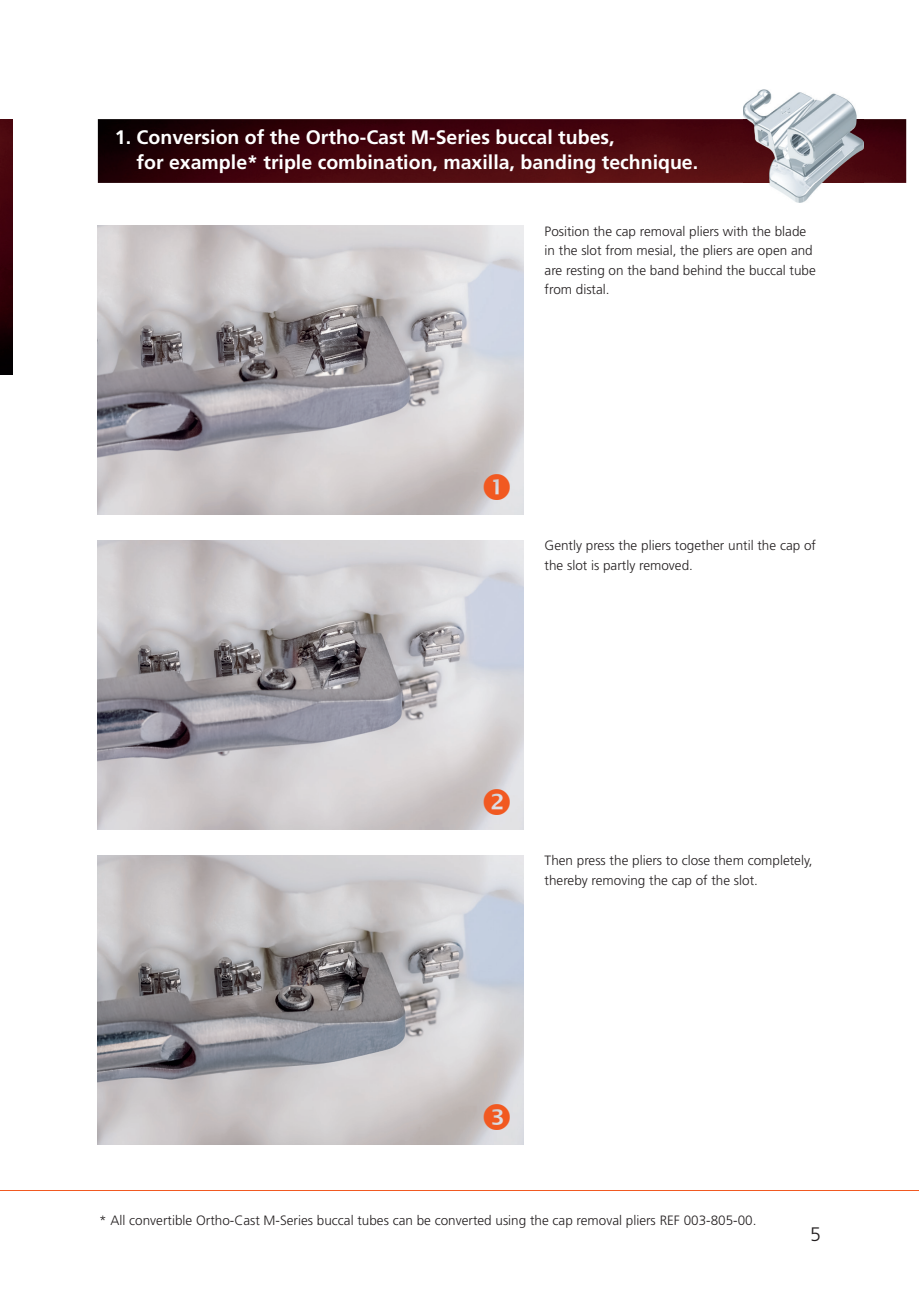
<style>
.page{position:relative;width:919px;height:1289px;background:#fff}
.page>*{position:absolute;margin:0;border:0;box-sizing:border-box;transform-origin:0 0}
.t1{font:700 19.5px/25.5px "Frutiger LT Std";color:#fff}
.t2{font:300 19.5px "Frutiger LT Std";color:#231f20}
.t3{font:300 13.5px/19.5px "Frutiger LT Std";color:#231f20}
</style>
<div class="page">
<hr style="left:0;top:1190px;width:918px;height:1px;background:#f15921">
<img style="left:98px;top:119px;width:808px;height:64px">
<img style="left:0;top:119px;width:13px;height:255px">
<img style="left:98px;top:225px;width:425px;height:289px">
<img style="left:98px;top:540px;width:425px;height:289px">
<img style="left:98px;top:855px;width:425px;height:289px">
<img style="left:743px;top:90px;width:120px;height:112px">
<svg style="left:483px;top:473px;width:27px;height:27px"></svg>
<svg style="left:483px;top:788px;width:27px;height:26px"></svg>
<svg style="left:483px;top:1103px;width:27px;height:26px"></svg>
<h1 class="t1" style="left:136px;top:124px;width:563px;text-indent:-22px">1. Conversion of the Ortho-Cast M-Series buccal tubes,<br>for example* triple combination, maxilla, banding technique.</h1>
<p class="t3" style="left:544px;top:221px;width:273px">Position the cap removal pliers with the blade in the slot from mesial, the pliers are open and are resting on the band behind the buccal tube from distal.</p>
<p class="t3" style="left:544px;top:536px;width:273px">Gently press the pliers together until the cap of the slot is partly removed.</p>
<p class="t3" style="left:544px;top:851px;width:269px">Then press the pliers to close them completely, thereby removing the cap of the slot.</p>
<p class="t3" style="left:99px;top:1210px;width:658px">* All convertible Ortho-Cast M-Series buccal tubes can be converted using the cap removal pliers REF 003-805-00.</p>
<h1 class="t2" style="left:810px;top:1223px;width:12px">5</h1>
</div>
